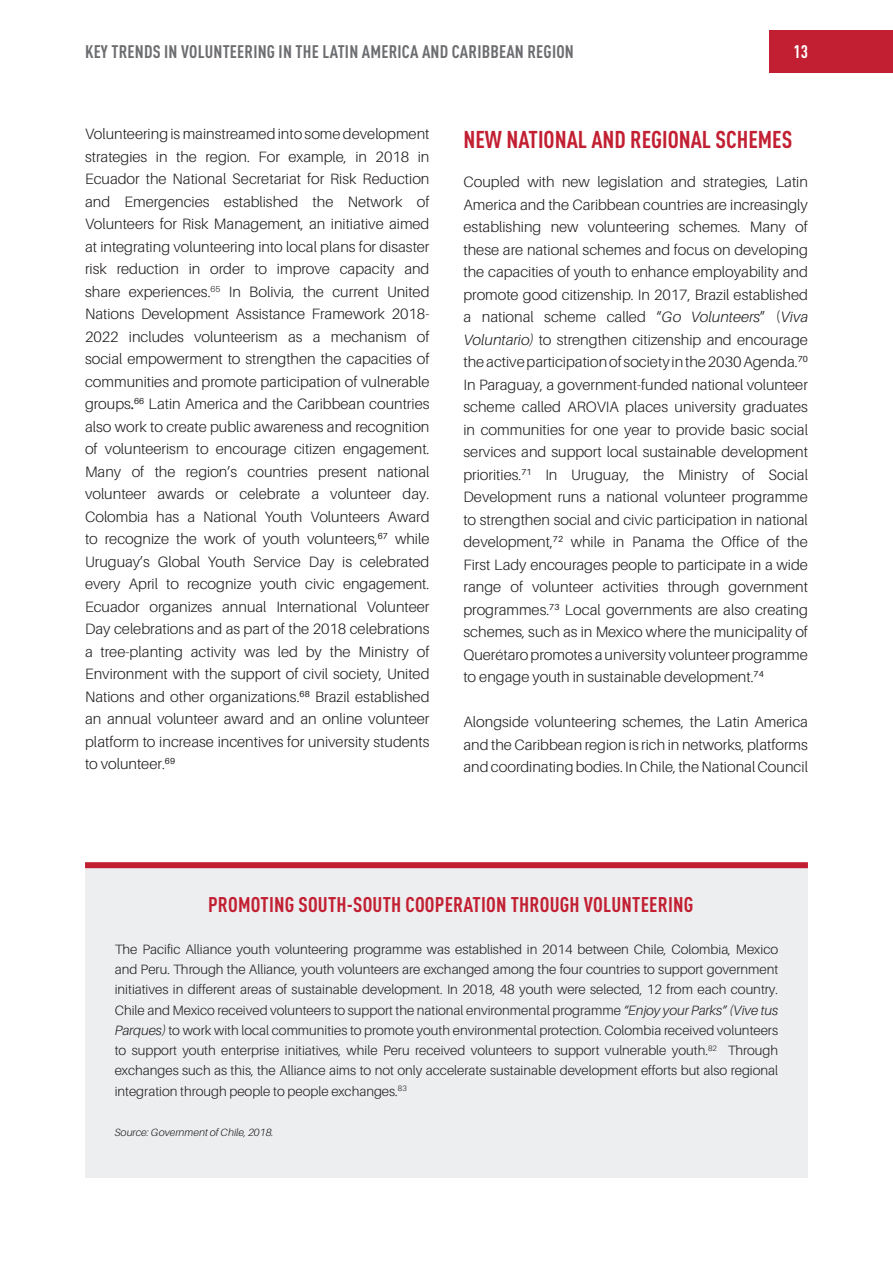
<style>
.page{position:relative;width:893px;height:1263px;background:#fff}
.page>*{position:absolute;margin:0;border:0;box-sizing:border-box;transform-origin:0 0}
.t1{font:700 24px "DIN Cond";color:#c21f32}
.t2{font:700 21px "DIN Cond";letter-spacing:.01em;color:#c21f32}
.t3{font:700 18px "DIN Cond";letter-spacing:.01em;color:#6c6d70}
.t4{font:700 18px "DIN Cond";color:#fff}
.t5{font:300 15px/22.5px "Aileron";color:#231f20;text-align:justify}
.t6{font:300 13.5px/20.2px "Aileron";color:#231f20;text-align:justify}
.t7{font:italic 300 10.5px "Aileron";color:#231f20}
.s1{font-weight:400}
.s2{font-style:italic}
</style>
<div class="page">
<div style="left:770px;top:30px;width:123px;height:42px;background:#c21f32"></div>
<div style="left:85px;top:865px;width:723px;height:313px;background:#eceef0"></div>
<div style="left:85px;top:862px;width:723px;height:6px;background:#c21f32"></div>
<p class="t3" style="left:85px;top:40px;width:36px">KEY TRENDS</p>
<p class="t3" style="left:164px;top:40px;width:26px">IN VOLUNTEERING</p>
<p class="t3" style="left:279px;top:40px;width:60px">IN THE LATIN</p>
<p class="t3" style="left:362px;top:40px;width:28px">AMERICA</p>
<p class="t3" style="left:422px;top:40px;width:114px">AND CARIBBEAN REGION</p>
<p class="t4" style="left:793px;top:40px;width:16px">13</p>
<p class="t5" style="left:85px;top:123px;width:346px">Volunteering is mainstreamed into some development strategies in the region. For example, in 2018 in Ecuador the National Secretariat for Risk Reduction and Emergencies established the Network of Volunteers for Risk Management, an initiative aimed at integrating volunteering into local plans for disaster risk reduction in order to improve capacity and share experiences.<sup>65</sup> In Bolivia, the current United Nations Development Assistance Framework 2018- 2022 includes volunteerism as a mechanism of social empowerment to strengthen the capacities of communities and promote participation of vulnerable groups<span class="s1">.</span><sup>66</sup> Latin America and the Caribbean countries also work to create public awareness and recognition of volunteerism to encourage citizen engagement.<br>Many of the region’s countries present national volunteer awards or celebrate a volunteer day.<br>Colombia has a National Youth Volunteers Award to recognize the work of youth volunteers,<sup>67</sup> while Uruguay’s Global Youth Service Day is celebrated every April to recognize youth civic engagement.<br>Ecuador organizes annual International Volunteer Day celebrations and as part of the 2018 celebrations a tree-planting activity was led by the Ministry of Environment with the support of civil society, United Nations and other organizations.<sup>68</sup> Brazil established an annual volunteer award and an online volunteer platform to increase incentives for university students to volunteer.<sup>69</sup></p>
<h1 class="t1" style="left:463px;top:124px;width:54px">NEW NATIONAL</h1>
<h1 class="t1" style="left:591px;top:124px;width:50px">AND REGIONAL</h1>
<h1 class="t1" style="left:715px;top:124px;width:12px">SCHE</h1>
<h1 class="t1" style="left:758px;top:124px;width:25px">MES</h1>
<p class="t5" style="left:463px;top:171px;width:346px">Coupled with new legislation and strategies, Latin America and the Caribbean countries are increasingly establishing new volunteering schemes. Many of these are national schemes and focus on developing the capacities of youth to enhance employability and promote good citizenship. In 2017, Brazil established a national scheme called “<span class="s2">Go Volunteers</span>” (<span class="s2">Viva Voluntario)</span> to strengthen citizenship and encourage the active participation of society in the 2030 Agenda.<sup>70<br></sup>In Paraguay, a government-funded national volunteer scheme called AROVIA places university graduates in communities for one year to provide basic social services and support local sustainable development priorities.<sup>71</sup> In Uruguay, the Ministry of Social Development runs a national volunteer programme to strengthen social and civic participation in national development,<sup>72</sup> while in Panama the Office of the First Lady encourages people to participate in a wide range of volunteer activities through government programmes.<sup>73</sup> Local governments are also creating schemes, such as in Mexico where the municipality of Querétaro promotes a university volunteer programme to engage youth in sustainable development.<sup>74</sup></p>
<p class="t5" style="left:463px;top:711px;width:346px">Alongside volunteering schemes, the Latin America and the Caribbean region is rich in networks, platforms and coordinating bodies. In Chile, the National Council</p>
<h2 class="t2" style="left:208px;top:892px;width:53px">PROMOTING</h2>
<h2 class="t2" style="left:298px;top:892px;width:20px">SOUTH</h2>
<h2 class="t2" style="left:347px;top:892px;width:27px">-SOUTH</h2>
<h2 class="t2" style="left:406px;top:892px;width:10px">COOPERATION</h2>
<h2 class="t2" style="left:511px;top:892px;width:11px">THROUGH</h2>
<h2 class="t2" style="left:584px;top:892px;width:11px">VOLUNTEERING</h2>
<p class="t6" style="left:115px;top:939px;width:665px">The Pacific Alliance youth volunteering programme was established in 2014 between Chile, Colombia, Mexico and Peru. Through the Alliance, youth volunteers are exchanged among the four countries to support government initiatives in different areas of sustainable development. In 2018, 48 youth were selected, 12 from each country.<br>Chile and Mexico received volunteers to support the national environmental programme <span class="s2">“Enjoy your Parks” (Vive tus Parques)</span> to work with local communities to promote youth environmental protection. Colombia received volunteers to support youth enterprise initiatives, while Peru received volunteers to support vulnerable youth.<sup>82</sup> Through exchanges such as this, the Alliance aims to not only accelerate sustainable development efforts but also regional integration through people to people exchanges.<sup>83</sup></p>
<p class="t7" style="left:115px;top:1127px;width:160px">Source: Government of Chile, 2018.</p>
</div>
